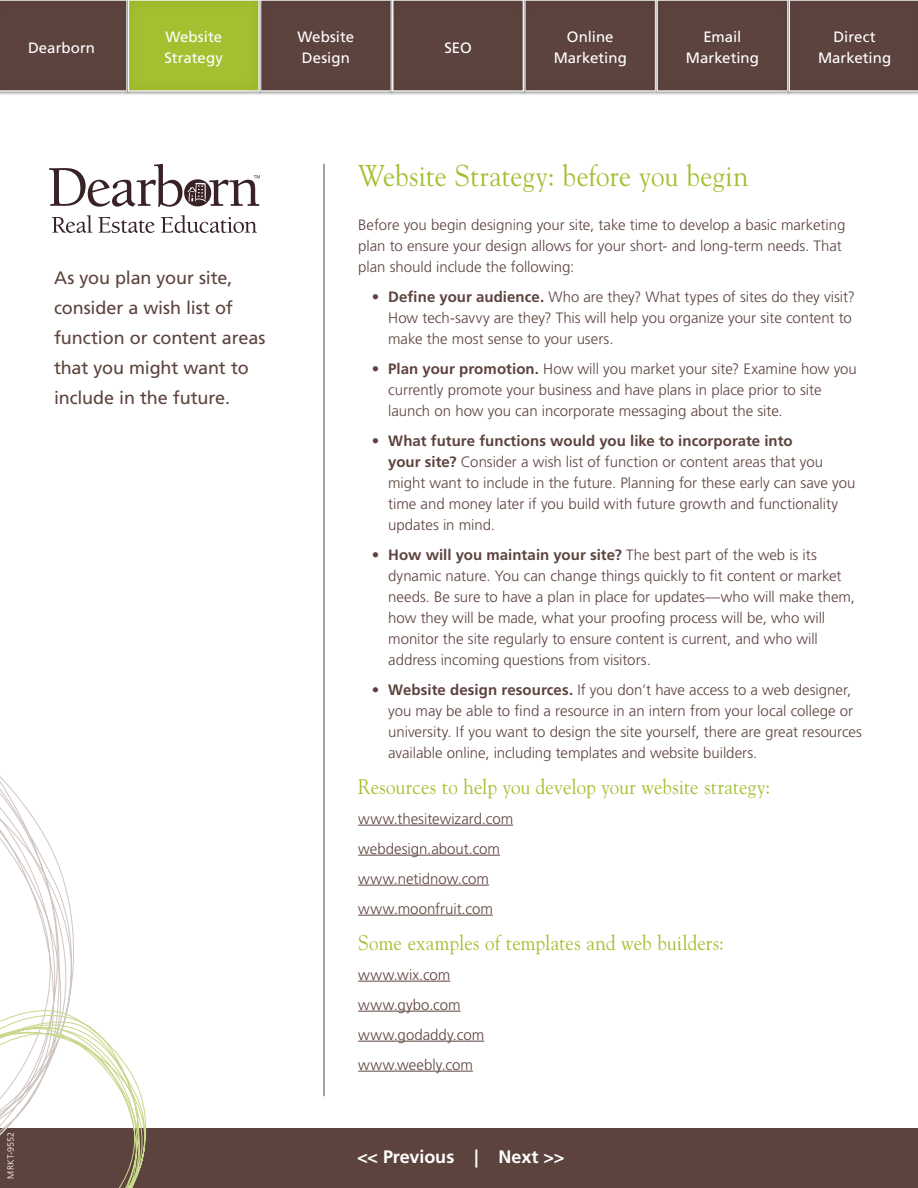
<style>
.page{position:relative;width:918px;height:1188px;background:#fff}
.page>*{position:absolute;margin:0;border:0;box-sizing:border-box;transform-origin:0 0}
.t1{font:30px "Goudy Std";letter-spacing:.01em;color:#a2c02f;scale:.9 1}
.t2{font:21px "Goudy Std";letter-spacing:.01em;color:#a2c02f;scale:.9 1}
.t3{font:18px/30px "Frutiger LT Std";letter-spacing:-.005em;color:#5d433e}
.t4{font:700 18px "Frutiger LT Std";letter-spacing:-.005em;color:#fff}
.t5{font:300 15px/21px "Frutiger LT Std";letter-spacing:-.005em;color:#5d433e}
.t6{font:15px/21px "Frutiger LT Std";color:#fff;text-align:center}
.t7{font:300 9px "Frutiger LT Std";letter-spacing:.015em;color:#fff}
.s1{font-weight:700}
</style>
<div class="page">
<hr style="left:324px;top:164px;width:1px;height:932px;background:#5d433e">
<div style="left:0;top:1129px;width:918px;height:59px;background:#5d433e"></div>
<div style="left:512px;top:0;width:159px;height:102px;background:#000;opacity:.08"></div>
<div style="left:0;top:0;width:142px;height:102px;background:#000;opacity:.08"></div>
<div style="left:247px;top:0;width:159px;height:102px;background:#000;opacity:.08"></div>
<div style="left:380px;top:0;width:158px;height:102px;background:#000;opacity:.08"></div>
<div style="left:643px;top:0;width:159px;height:102px;background:#000;opacity:.08"></div>
<div style="left:776px;top:0;width:142px;height:102px;background:#000;opacity:.08"></div>
<svg style="left:0;top:776px;width:74px;height:205px"></svg>
<svg style="left:0;top:981px;width:168px;height:207px"></svg>
<svg style="left:49px;top:164px;width:211px;height:43px"></svg>
<svg style="left:52px;top:215px;width:40px;height:18px"></svg>
<svg style="left:98px;top:217px;width:57px;height:16px"></svg>
<svg style="left:161px;top:215px;width:96px;height:18px"></svg>
<div style="left:115px;top:0;width:159px;height:102px;background:#000;opacity:.08"></div>
<hr style="left:358px;top:825px;width:155px;height:1px;background:#5d433e">
<hr style="left:358px;top:855px;width:142px;height:1px;background:#5d433e">
<hr style="left:358px;top:885px;width:131px;height:1px;background:#5d433e">
<hr style="left:358px;top:915px;width:135px;height:1px;background:#5d433e">
<hr style="left:358px;top:981px;width:92px;height:1px;background:#5d433e">
<hr style="left:358px;top:1011px;width:103px;height:1px;background:#5d433e">
<hr style="left:358px;top:1041px;width:126px;height:1px;background:#5d433e">
<hr style="left:358px;top:1071px;width:115px;height:1px;background:#5d433e">
<p class="t6" style="left:28px;top:37px;width:69px">Dearborn</p>
<p class="t6" style="left:298px;top:27px;width:58px;text-align:left">Website<br>Design</p>
<p class="t6" style="left:444px;top:37px;width:29px">SEO</p>
<p class="t6" style="left:686px;top:27px;width:75px">Email<br>Marketing</p>
<p class="t6" style="left:818px;top:27px;width:75px">Direct<br>Marketing</p>
<p class="t6" style="left:165px;top:27px;width:60px;text-align:left">Website<br>Strategy</p>
<p class="t6" style="left:554px;top:27px;width:75px">Online<br>Marketing</p>
<p class="t3" style="left:54px;top:262px;width:213px">As you plan your site, consider a wish list of function or content areas that you might want to include in the future.</p>
<p class="t7" style="left:6px;top:1179px;width:49px;rotate:-90deg">MRKT-9552</p>
<h1 class="t1" style="left:358px;top:157px;width:435px">Website Strategy: before you begin</h1>
<p class="t5" style="left:358px;top:214px;width:489px">Before you begin designing your site, take time to develop a basic marketing plan to ensure your design allows for your short- and long-term needs. That plan should include the following:</p>
<p class="t5" style="left:388px;top:286px;width:468px;text-indent:-16px">• <span class="s1">Define your audience.</span> Who are they? What types of sites do they visit?<br>How tech-savvy are they? This will help you organize your site content to make the most sense to your users.</p>
<p class="t5" style="left:388px;top:358px;width:470px;text-indent:-16px">• <span class="s1">Plan your promotion.</span> How will you market your site? Examine how you currently promote your business and have plans in place prior to site launch on how you can incorporate messaging about the site.</p>
<p class="t5" style="left:388px;top:430px;width:469px;text-indent:-16px">• <span class="s1">What future functions would you like to incorporate into<br>your site?</span> Consider a wish list of function or content areas that you might want to include in the future. Planning for these early can save you time and money later if you build with future growth and functionality updates in mind.</p>
<p class="t5" style="left:388px;top:544px;width:468px;text-indent:-16px">• <span class="s1">How will you maintain your site?</span> The best part of the web is its dynamic nature. You can change things quickly to fit content or market needs. Be sure to have a plan in place for updates—who will make them, how they will be made, what your proofing process will be, who will monitor the site regularly to ensure content is current, and who will address incoming questions from visitors.</p>
<p class="t5" style="left:388px;top:679px;width:475px;text-indent:-16px">• <span class="s1">Website design resources.</span> If you don’t have access to a web designer, you may be able to find a resource in an intern from your local college or university. If you want to design the site yourself, there are great resources available online, including templates and website builders.</p>
<h2 class="t2" style="left:358px;top:773px;width:459px">Resources to help you develop your website strategy:</h2>
<p class="t5" style="left:358px;top:804px;width:156px;line-height:30px">www.thesitewizard.com webdesign.about.com www.netidnow.com www.moonfruit.com</p>
<h2 class="t2" style="left:358px;top:929px;width:408px">Some examples of templates and web builders:</h2>
<p class="t5" style="left:358px;top:960px;width:128px;line-height:30px">www.wix.com www.gybo.com www.godaddy.com www.weebly.com</p>
<p class="t4" style="left:357px;top:1146px;width:209px">&lt;&lt; Previous | Next &gt;&gt;</p>
</div>
